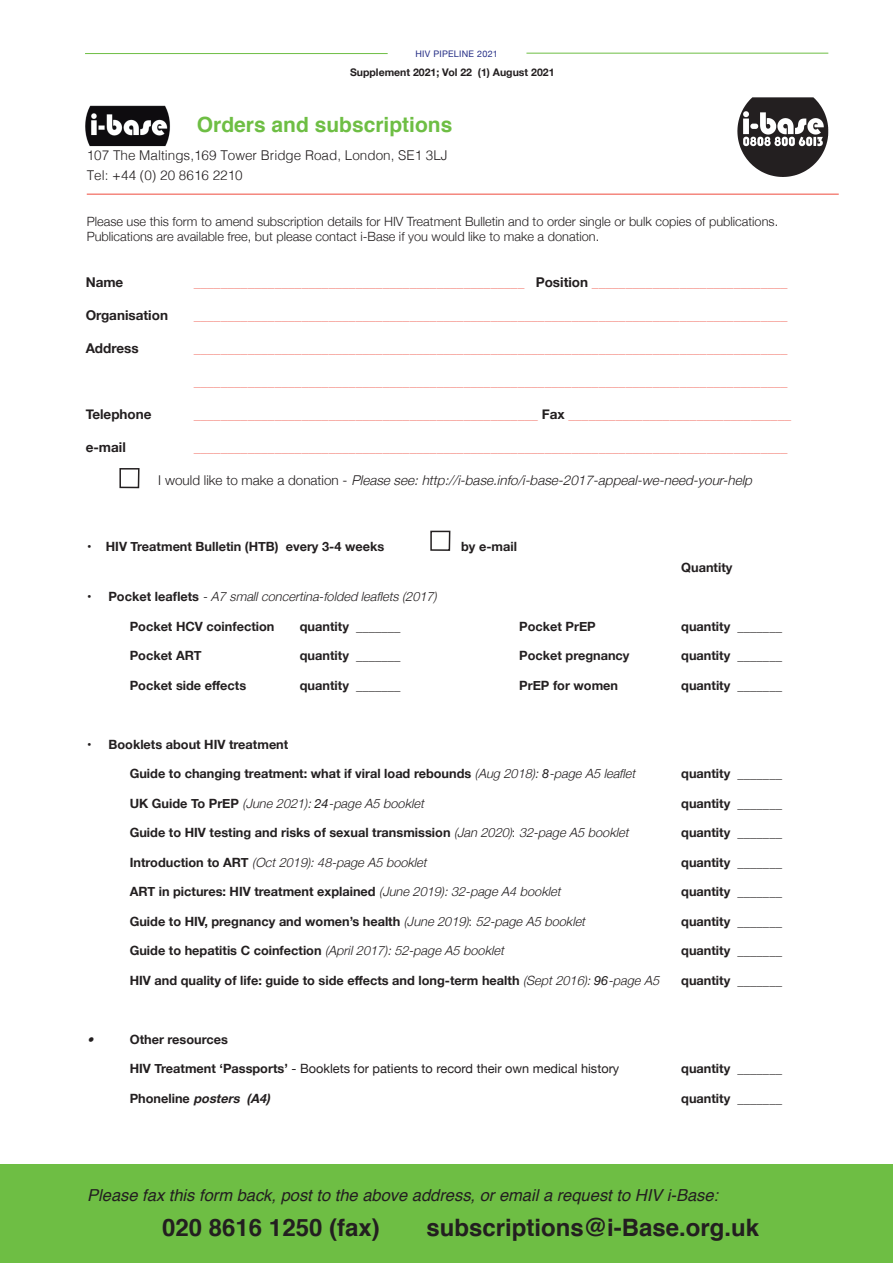
<style>
.page{position:relative;width:893px;height:1263px;background:#fff}
.page>*{position:absolute;margin:0;border:0;box-sizing:border-box;transform-origin:0 0}
.t1{font:700 24px "Helvetica";color:#231f20}
.t2{font:700 21px "Helvetica";color:#6ebe44}
.t3{font:italic 16.5px "Helvetica";color:#231f20}
.t4{font:300 13.5px "Helvetica Neue";color:#f4877d}
.t5{font:italic 300 13.5px "Helvetica Neue";color:#231f20}
.t6{font:300 13.5px/20.5px "Helvetica";color:#231f20}
.t7{font:700 13.5px "Helvetica Neue";color:#231f20}
.t8{font:700 12.75px "Helvetica Neue";color:#231f20}
.t9{font:300 12.75px/15.3px "Helvetica Neue";color:#231f20}
.t10{font:italic 300 12.75px "Helvetica Neue";color:#231f20}
.t11{font:12.75px "Helvetica Neue";color:#231f20}
.t12{font:italic 700 12.75px "Helvetica Neue";color:#231f20}
.t13{font:700 10.5px "Helvetica Neue";color:#231f20}
.t14{font:9px "Helvetica Neue";letter-spacing:.03em;color:#242d85}
.s1{font-weight:700;color:#231f20}
.s2{font-style:normal}
.s3{font-weight:700;font-style:normal}
.s4{font-weight:300;font-style:italic}
.s5{font-weight:400;font-style:italic}
.s6{font-weight:400}
.s7{font-weight:300}
.s8{font-weight:700}
</style>
<div class="page">
<hr style="left:85px;top:53px;width:303px;height:1px;background:#6ebe44">
<hr style="left:526px;top:53px;width:302px;height:1px;background:#6ebe44">
<img style="left:85px;top:105px;width:85px;height:42px">
<div style="left:0;top:1164px;width:892px;height:99px;background:#6ebe44"></div>
<hr style="left:87px;top:193px;width:752px;height:2px;background:#f4877d">
<div style="left:430px;top:531px;width:20px;height:20px;border:2px solid #231f20"></div>
<div style="left:119px;top:468px;width:21px;height:20px;border:2px solid #231f20"></div>
<img style="left:737px;top:97px;width:92px;height:80px">
<p class="t14" style="left:415px;top:47px;width:84px">HIV PIPELINE 2021</p>
<p class="t13" style="left:350px;top:64px;width:206px">Supplement 2021; Vol 22 (1) August 2021</p>
<h2 class="t2" style="left:197px;top:108px;width:257px">Orders and subscriptions</h2>
<p class="t6" style="left:87px;top:144px;width:362px">107 The Maltings,169 Tower Bridge Road, London, SE1 3LJ<br>Tel: +44 (0) 20 8616 2210</p>
<p class="t9" style="left:87px;top:213px;width:693px">Please use this form to amend subscription details for HIV Treatment Bulletin and to order single or bulk copies of publications.<br>Publications are available free, but please contact i-Base if you would like to make a donation.</p>
<p class="t7" style="left:86px;top:271px;width:39px">Name</p>
<p class="t4" style="left:194px;top:274px;width:595px">_________________________________________________ <span class="s1">Position</span> _____________________________</p>
<p class="t7" style="left:86px;top:304px;width:84px">Organisation</p>
<p class="t4" style="left:194px;top:306px;width:595px">________________________________________________________________________________________</p>
<p class="t7" style="left:86px;top:337px;width:55px">Address</p>
<p class="t4" style="left:194px;top:339px;width:595px">________________________________________________________________________________________</p>
<p class="t4" style="left:194px;top:372px;width:595px">________________________________________________________________________________________</p>
<p class="t7" style="left:86px;top:403px;width:67px">Telephone</p>
<p class="t4" style="left:194px;top:405px;width:599px">___________________________________________________ <span class="s1">Fax</span> _________________________________</p>
<p class="t7" style="left:86px;top:436px;width:42px">e-mail</p>
<p class="t4" style="left:194px;top:438px;width:595px">________________________________________________________________________________________</p>
<p class="t5" style="left:158px;top:472px;width:598px"><span class="s2">I w o u l d l i k e t o m a k e a d o n a t i o n -</span> Please see:http://i-base.info/i-base-2017-appeal-we-need-your-help</p>
<p class="t8" style="left:87px;top:536px;width:299px">• HIV Treatment Bulletin (HTB) every 3-4 weeks</p>
<p class="t8" style="left:461px;top:536px;width:57px">by e-mail</p>
<p class="t8" style="left:681px;top:557px;width:53px">Quantity</p>
<p class="t10" style="left:87px;top:589px;width:351px"><span class="s3">• P o c k e t l e a fl e t s</span> -A7 smallconcertina-folded leaflets (2017)</p>
<p class="t8" style="left:130px;top:616px;width:146px">Pocket HCV coinfection</p>
<p class="t8" style="left:300px;top:616px;width:102px">quantity _______</p>
<p class="t8" style="left:519px;top:616px;width:78px">Pocket PrEP</p>
<p class="t8" style="left:681px;top:616px;width:102px">quantity _______</p>
<p class="t8" style="left:130px;top:646px;width:73px">Pocket ART</p>
<p class="t8" style="left:300px;top:646px;width:102px">quantity _______</p>
<p class="t8" style="left:519px;top:646px;width:112px">Pocket pregnancy</p>
<p class="t8" style="left:681px;top:646px;width:102px">quantity _______</p>
<p class="t8" style="left:130px;top:675px;width:118px">Pocket side effects</p>
<p class="t8" style="left:300px;top:675px;width:102px">quantity _______</p>
<p class="t8" style="left:519px;top:675px;width:100px">PrEP for women</p>
<p class="t8" style="left:681px;top:675px;width:102px">quantity _______</p>
<p class="t8" style="left:87px;top:734px;width:203px">• Booklets about HIV treatment</p>
<p class="t8" style="left:130px;top:764px;width:510px">Guide to changing treatment: what if viral load rebounds <span class="s4">(Aug 2018):</span><span class="s5">8</span><span class="s4">-page A5 leaflet</span></p>
<p class="t8" style="left:681px;top:764px;width:102px">quantity _______</p>
<p class="t10" style="left:130px;top:795px;width:299px"><span class="s3">U K G u i d e To P r E P</span> (June 2021): <span class="s6">2 4</span> -page A5 booklet</p>
<p class="t8" style="left:681px;top:793px;width:102px">quantity _______</p>
<p class="t8" style="left:130px;top:823px;width:503px">Guide to HIV testing and risks of sexual transmission <span class="s4">(Jan 2020)</span><span class="s7">:</span> <span class="s4">32-page A5 booklet</span></p>
<p class="t8" style="left:681px;top:823px;width:102px">quantity _______</p>
<p class="t10" style="left:130px;top:854px;width:302px"><span class="s3">I n t ro d u c t i o n t o A R T</span> (Oct2019):48-page A5 booklet</p>
<p class="t8" style="left:681px;top:852px;width:102px">quantity _______</p>
<p class="t8" style="left:130px;top:882px;width:435px">ART in pictures: HIV treatment explained <span class="s4">(June 2019):32-page A4 booklet</span></p>
<p class="t8" style="left:681px;top:882px;width:102px">quantity _______</p>
<p class="t8" style="left:130px;top:911px;width:460px">Guide to HIV, pregnancy and women’s health <span class="s4">(June 2019)</span><span class="s7">:</span> <span class="s4">52-page A5 booklet</span></p>
<p class="t8" style="left:681px;top:911px;width:102px">quantity _______</p>
<p class="t8" style="left:130px;top:940px;width:379px">Guide to hepatitis C coinfection <span class="s4">(April2017):52-page A5 booklet</span></p>
<p class="t8" style="left:681px;top:940px;width:102px">quantity _______</p>
<p class="t8" style="left:130px;top:970px;width:534px">HIV and quality of life: guide to side effects and long-term health <span class="s4">(Sept2016):</span><span class="s5">96</span><span class="s4">-page A5</span></p>
<p class="t8" style="left:681px;top:970px;width:102px">quantity _______</p>
<p class="t10" style="left:87px;top:1031px;width:11px">•</p>
<p class="t8" style="left:130px;top:1029px;width:100px">Other resources</p>
<p class="t11" style="left:130px;top:1059px;width:491px"><span class="s8">HIV Treatment ‘Passports’</span> - Booklets for patients to record their own medical history</p>
<p class="t8" style="left:681px;top:1058px;width:102px">quantity _______</p>
<p class="t12" style="left:130px;top:1088px;width:146px"><span class="s2">P h o n e l i n e</span> posters (A4)</p>
<p class="t8" style="left:681px;top:1088px;width:102px">quantity _______</p>
<p class="t3" style="left:87px;top:1182px;width:638px">Pleasefaxthisform back,posttotheaboveaddress,oremailarequesttoHIV i-Base:</p>
<h1 class="t1" style="left:162px;top:1208px;width:219px">020 8616 1250 (fax)</h1>
<h1 class="t1" style="left:426px;top:1208px;width:334px">subscriptions@i-Base.org.uk</h1>
</div>
